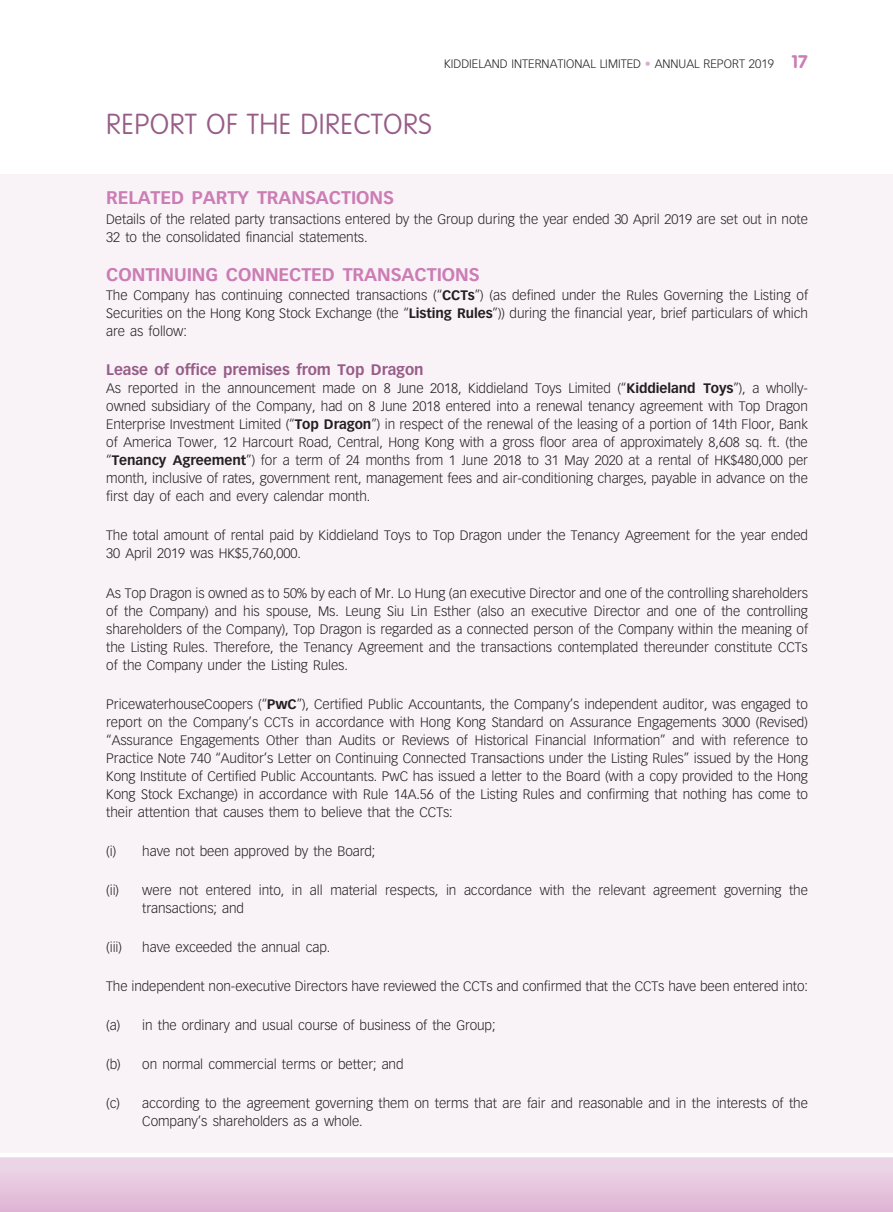
<style>
.page{position:relative;width:893px;height:1212px;background:#fff}
.page>*{position:absolute;margin:0;border:0;box-sizing:border-box;transform-origin:0 0}
.t1{font:100 28.5px "VAG Rounded Std";letter-spacing:.015em;color:#975d88}
._03_H1{font:700 18px "Vectora LT Std";letter-spacing:-.005em;color:#cb7db4}
._04___H2{font:700 15px "Vectora LT Std";letter-spacing:-.005em;color:#975d88}
._11_P0{font:300 13.5px/18px "Vectora LT Std";letter-spacing:-.005em;color:#231f20;text-align:justify}
._07_IN0{font:300 13.5px/18px "Vectora LT Std";letter-spacing:-.005em;color:#231f20}
.t2{font:300 12px "Vectora LT Std";letter-spacing:.005em;color:#231f20}
.s1{color:#dbadcf}
.s2{font-family:"VAG Rounded Std";font-weight:700;font-size:18px;color:#cb7db4}
.s3{font-weight:700}
</style>
<div class="page">
<div style="left:0;top:174px;width:893px;height:978px;background:#f9f3f8"></div>
<svg style="left:0;top:1157px;width:893px;height:55px;background:#e6c7de"></svg>
<p class="t2" style="left:444px;top:56px;width:365px">KIDDIELAND INTERNATIONAL LIMITED <span class="s1">•</span> ANNUAL REPORT 2019 <span class="s2">17</span></p>
<h1 class="t1" style="left:106px;top:107px;width:327px">REPORT OF THE DIRECTORS</h1>
<p class="_03_H1" style="left:106px;top:187px;width:289px">RELATED PARTY TRANSACTIONS</p>
<p class="_11_P0" style="left:106px;top:210px;width:703px">Details of the related party transactions entered by the Group during the year ended 30 April 2019 are set out in note<br>32 to the consolidated financial statements.</p>
<p class="_03_H1" style="left:106px;top:264px;width:375px">CONTINUING CONNECTED TRANSACTIONS</p>
<p class="_11_P0" style="left:106px;top:287px;width:703px">The Company has continuing connected transactions (“<span class="s3">CCTs</span>”) (as defined under the Rules Governing the Listing of Securities on the Hong Kong Stock Exchange (the “<span class="s3">Listing Rules</span>”)) during the financial year, brief particulars of which are as follow:</p>
<p class="_04___H2" style="left:106px;top:361px;width:319px">Lease of office premises from Top Dragon</p>
<p class="_11_P0" style="left:106px;top:380px;width:703px">As reported in the announcement made on 8 June 2018, Kiddieland Toys Limited (“<span class="s3">Kiddieland Toys</span>”), a wholly&shy;owned subsidiary of the Company, had on 8 June 2018 entered into a renewal tenancy agreement with Top Dragon Enterprise Investment Limited (“<span class="s3">Top Dragon</span>”) in respect of the renewal of the leasing of a portion of 14th Floor, Bank of America Tower, 12 Harcourt Road, Central, Hong Kong with a gross floor area of approximately 8,608 sq. ft. (the “<span class="s3">Tenancy Agreement</span>”) for a term of 24 months from 1 June 2018 to 31 May 2020 at a rental of HK$480,000 per month, inclusive of rates, government rent, management fees and air-conditioning charges, payable in advance on the first day of each and every calendar month.</p>
<p class="_11_P0" style="left:106px;top:527px;width:703px">The total amount of rental paid by Kiddieland Toys to Top Dragon under the Tenancy Agreement for the year ended<br>30 April 2019 was HK$5,760,000.</p>
<p class="_11_P0" style="left:106px;top:584px;width:703px">As Top Dragon is owned as to 50% by each of Mr. Lo Hung (an executive Director and one of the controlling shareholders of the Company) and his spouse, Ms. Leung Siu Lin Esther (also an executive Director and one of the controlling shareholders of the Company), Top Dragon is regarded as a connected person of the Company within the meaning of the Listing Rules. Therefore, the Tenancy Agreement and the transactions contemplated thereunder constitute CCTs of the Company under the Listing Rules.</p>
<p class="_11_P0" style="left:106px;top:695px;width:703px">PricewaterhouseCoopers (“<span class="s3">PwC</span>”), Certified Public Accountants, the Company’s independent auditor, was engaged to report on the Company’s CCTs in accordance with Hong Kong Standard on Assurance Engagements 3000 (Revised) “Assurance Engagements Other than Audits or Reviews of Historical Financial Information” and with reference to Practice Note 740 “Auditor’s Letter on Continuing Connected Transactions under the Listing Rules” issued by the Hong Kong Institute of Certified Public Accountants. PwC has issued a letter to the Board (with a copy provided to the Hong Kong Stock Exchange) in accordance with Rule 14A.56 of the Listing Rules and confirming that nothing has come to their attention that causes them to believe that the CCTs:</p>
<p class="_07_IN0" style="left:106px;top:842px;width:271px">(i) have not been approved by the Board;</p>
<p class="_07_IN0" style="left:106px;top:881px;width:14px">(ii)</p>
<p class="_07_IN0" style="left:142px;top:881px;width:667px">were not entered into, in all material respects, in accordance with the relevant agreement governing the transactions; and</p>
<p class="_07_IN0" style="left:106px;top:938px;width:17px">(iii)</p>
<p class="_07_IN0" style="left:142px;top:938px;width:189px">have exceeded the annual cap.</p>
<p class="_11_P0" style="left:106px;top:977px;width:703px">The independent non-executive Directors have reviewed the CCTs and confirmed that the CCTs have been entered into:</p>
<p class="_07_IN0" style="left:106px;top:1016px;width:391px">(a) in the ordinary and usual course of business of the Group;</p>
<p class="_07_IN0" style="left:106px;top:1055px;width:299px">(b) on normal commercial terms or better; and</p>
<p class="_07_IN0" style="left:142px;top:1094px;width:667px;text-indent:-36px">(c) according to the agreement governing them on terms that are fair and reasonable and in the interests of the<br>Company’s shareholders as a whole.</p>
</div>
